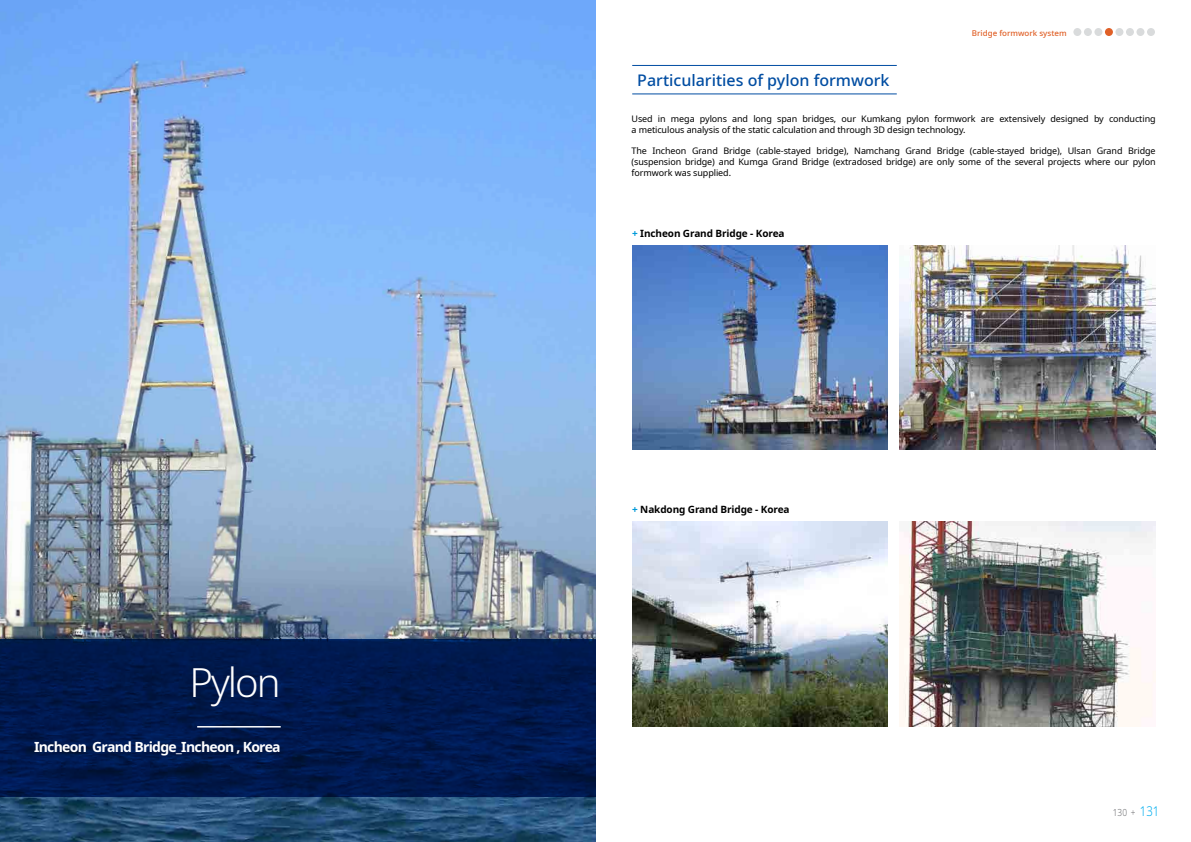
<style>
.page{position:relative;width:1191px;height:842px;background:#fff}
.page>*{position:absolute;margin:0;border:0;box-sizing:border-box;transform-origin:0 0}
.t1{font:300 40px "Noto Sans";letter-spacing:-.05em;color:#fff}
.t2{font:500 16px "Noto Sans";color:#014da2}
.t3{font:700 14px "Noto Sans";letter-spacing:-.05em;color:#fff}
.t4{font:700 10px "Noto Sans";letter-spacing:-.01em;color:#000}
.t5{font:300 9.8px "Noto Sans";color:#6d6e71;scale:.85 1}
.t6{font:9px/10.8px "Noto Sans";letter-spacing:-.01em;color:#000}
.t7{font:500 8px "Noto Sans";color:#e06027}
.s1{color:#009ad9}
.s2{font-size:13.4px;color:#00aeef}
</style>
<div class="page">
<div style="left:1084px;top:28px;width:7px;height:8px;background:#d9dbdc;border-radius:50%"></div>
<div style="left:1073px;top:28px;width:8px;height:8px;background:#d9dbdc;border-radius:50%"></div>
<div style="left:1094px;top:28px;width:8px;height:8px;background:#d9dbdc;border-radius:50%"></div>
<div style="left:1126px;top:28px;width:8px;height:8px;background:#d9dbdc;border-radius:50%"></div>
<div style="left:1105px;top:28px;width:8px;height:8px;background:#e06027;border-radius:50%"></div>
<div style="left:1136px;top:28px;width:8px;height:8px;background:#d9dbdc;border-radius:50%"></div>
<div style="left:1115px;top:28px;width:8px;height:8px;background:#d9dbdc;border-radius:50%"></div>
<div style="left:1147px;top:28px;width:8px;height:8px;background:#d9dbdc;border-radius:50%"></div>
<img style="left:0;top:0;width:595px;height:842px">
<svg style="left:0;top:639px;width:595px;height:158px;background:#00184d"></svg>
<hr style="left:197px;top:726px;width:84px;height:1px;background:#fff">
<img style="left:632px;top:245px;width:256px;height:205px">
<img style="left:632px;top:522px;width:256px;height:204px">
<img style="left:900px;top:245px;width:255px;height:205px">
<img style="left:900px;top:522px;width:255px;height:204px">
<hr style="left:632px;top:65px;width:264px;height:1px;background:#014da2">
<hr style="left:632px;top:94px;width:264px;height:1px;background:#014da2">
<h1 class="t1" style="left:190px;top:654px;width:93px">Pylon</h1>
<h3 class="t3" style="left:34px;top:737px;width:248px">Incheon Grand Bridge_Incheon , Korea</h3>
<p class="t7" style="left:972px;top:27px;width:96px">Bridge formwork system</p>
<h2 class="t2" style="left:637px;top:69px;width:254px">Particularities of pylon formwork</h2>
<p class="t6" style="left:631px;top:113px;width:525px">Used in mega pylons and long span bridges, our Kumkang pylon formwork are extensively designed by conducting a meticulous analysis of the static calculation and through 3D design technology.</p>
<p class="t6" style="left:631px;top:146px;width:525px;text-align:justify">The Incheon Grand Bridge (cable-stayed bridge), Namchang Grand Bridge (cable-stayed bridge), Ulsan Grand Bridge (suspension bridge) and Kumga Grand Bridge (extradosed bridge) are only some of the several projects where our pylon formwork was supplied.</p>
<p class="t4" style="left:632px;top:226px;width:154px"><span class="s1">+</span> Incheon Grand Bridge - Korea</p>
<p class="t4" style="left:632px;top:502px;width:159px"><span class="s1">+</span> Nakdong Grand Bridge - Korea</p>
<p class="t5" style="left:1112px;top:805px;width:56px">130 + <span class="s2">131</span></p>
</div>
